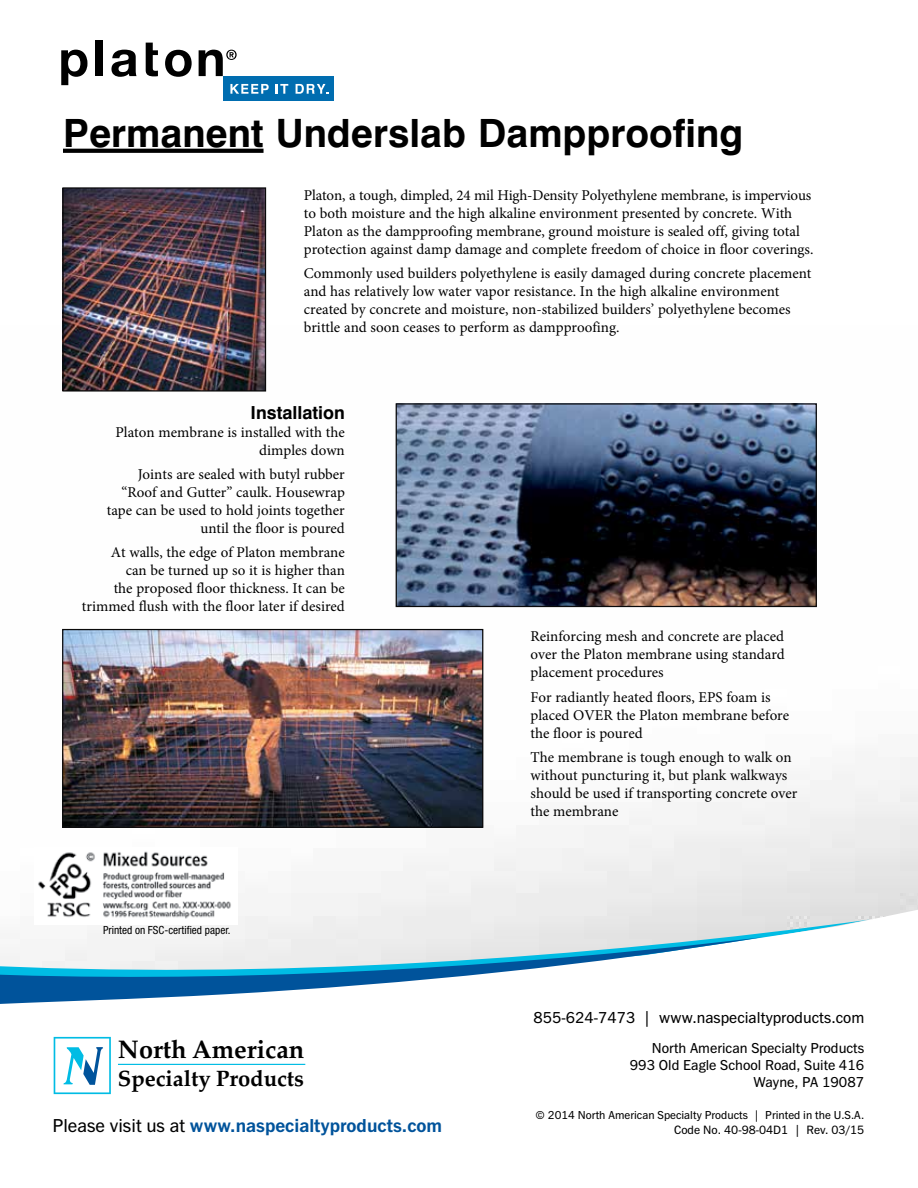
<style>
.page{position:relative;width:918px;height:1188px;background:#fff}
.page>*{position:absolute;margin:0;border:0;box-sizing:border-box;transform-origin:0 0}
.t1{font:700 39px "Swiss 721 BT";color:#000}
.t2{font:700 25.2px "Palatino Linotype";color:#000}
.t3{font:700 22.05px "Palatino Linotype";letter-spacing:-.005em;color:#000}
.t4{font:700 18.6px "Fuller Sans DT";color:#00539b}
.t5{font:700 18px "Swiss 721 BT";color:#000}
.t6{font:15.75px "Fuller Sans DT";color:#000}
.t7{font:15px/18px "Minion Pro";color:#000}
.t8{font:14.4px/17.2px "Fuller Sans DT";color:#000;text-align:right}
.t9{font:12px "Fuller Sans DT";color:#000}
.t10{font:11.4px "Fuller Sans DT";color:#000}
.t11{font:condensed 11.25px "Helvetica Neue";color:#000}
.s1{font-weight:400;color:#000}
</style>
<div class="page">
<svg style="left:0;top:910px;width:916px;height:185px"></svg>
<svg style="left:0;top:937px;width:764px;height:69px"></svg>
<svg style="left:54px;top:1037px;width:57px;height:57px"></svg>
<hr style="left:118px;top:1064px;width:187px;height:1px;background:#00bce4">
<svg style="left:63px;top:149px;width:201px;height:4px"></svg>
<img style="left:398px;top:405px;width:417px;height:200px">
<div style="left:396px;top:403px;width:421px;height:204px;border:1px solid #0a0a0b"></div>
<img style="left:64px;top:631px;width:417px;height:195px">
<div style="left:62px;top:629px;width:421px;height:199px;border:1px solid #0a0a0b"></div>
<img style="left:64px;top:189px;width:200px;height:201px">
<div style="left:62px;top:187px;width:204px;height:205px;border:1px solid #0a0a0b"></div>
<svg style="left:61px;top:50px;width:26px;height:35px"></svg>
<div style="left:96px;top:40px;width:7px;height:36px;background:#000"></div>
<svg style="left:111px;top:50px;width:26px;height:27px"></svg>
<svg style="left:146px;top:43px;width:12px;height:33px"></svg>
<div style="left:223px;top:76px;width:111px;height:25px;background:#006db0"></div>
<svg style="left:165px;top:50px;width:27px;height:27px"></svg>
<svg style="left:230px;top:84px;width:39px;height:10px"></svg>
<svg style="left:276px;top:84px;width:12px;height:10px"></svg>
<svg style="left:296px;top:84px;width:32px;height:10px"></svg>
<svg style="left:199px;top:50px;width:38px;height:26px"></svg>
<img style="left:34px;top:851px;width:203px;height:73px">
<h1 class="t1" style="left:63px;top:109px;width:682px">Permanent Underslab Dampproofing</h1>
<p class="t7" style="left:304px;top:186px;width:511px">Platon, a tough, dimpled, 24 mil High-Density Polyethylene membrane, is impervious to both moisture and the high alkaline environment presented by concrete. With Platon as the dampproofing membrane, ground moisture is sealed off, giving total protection against damp damage and complete freedom of choice in floor coverings.</p>
<p class="t7" style="left:304px;top:265px;width:509px">Commonly used builders polyethylene is easily damaged during concrete placement and has relatively low water vapor resistance. In the high alkaline environment created by concrete and moisture, non-stabilized builders’ polyethylene becomes brittle and soon ceases to perform as dampproofing.</p>
<p class="t5" style="left:251px;top:401px;width:96px">Installation</p>
<p class="t7" style="left:115px;top:423px;width:231px;text-align:right">Platon membrane is installed with the dimples down</p>
<p class="t7" style="left:107px;top:465px;width:240px;text-align:right">Joints are sealed with butyl rubber “Roof and Gutter” caulk. Housewrap tape can be used to hold joints together until the floor is poured</p>
<p class="t7" style="left:82px;top:544px;width:264px;text-align:right">At walls, the edge of Platon membrane<br>can be turned up so it is higher than<br>the proposed floor thickness. It can be trimmed flush with the floor later if desired</p>
<p class="t11" style="left:103px;top:924px;width:129px">Printed on FSC-certified paper.</p>
<h2 class="t2" style="left:118px;top:1031px;width:188px">North American</h2>
<h3 class="t3" style="left:118px;top:1063px;width:188px">Specialty Products</h3>
<p class="t4" style="left:53px;top:1114px;width:391px"><span class="s1">Please visit us at</span> www.naspecialtyproducts.com</p>
<p class="t7" style="left:531px;top:628px;width:256px;text-align:justify">Reinforcing mesh and concrete are placed over the Platon membrane using standard placement procedures</p>
<p class="t7" style="left:531px;top:688px;width:260px">For radiantly heated floors, EPS foam is placed OVER the Platon membrane before the floor is poured</p>
<p class="t7" style="left:531px;top:749px;width:268px">The membrane is tough enough to walk on without puncturing it, but plank walkways should be used if transporting concrete over the membrane</p>
<p class="t6" style="left:534px;top:1008px;width:332px">855-624-7473 | www.naspecialtyproducts.com</p>
<p class="t8" style="left:630px;top:1039px;width:236px">North American Specialty Products<br>993 Old Eagle School Road, Suite 416<br>Wayne, PA 19087</p>
<p class="t10" style="left:536px;top:1108px;width:330px">© 2014 North American Specialty Products | Printed in the U.S.A.</p>
<p class="t9" style="left:674px;top:1122px;width:192px">Code No. 40-98-04D1 | Rev. 03/15</p>
</div>
